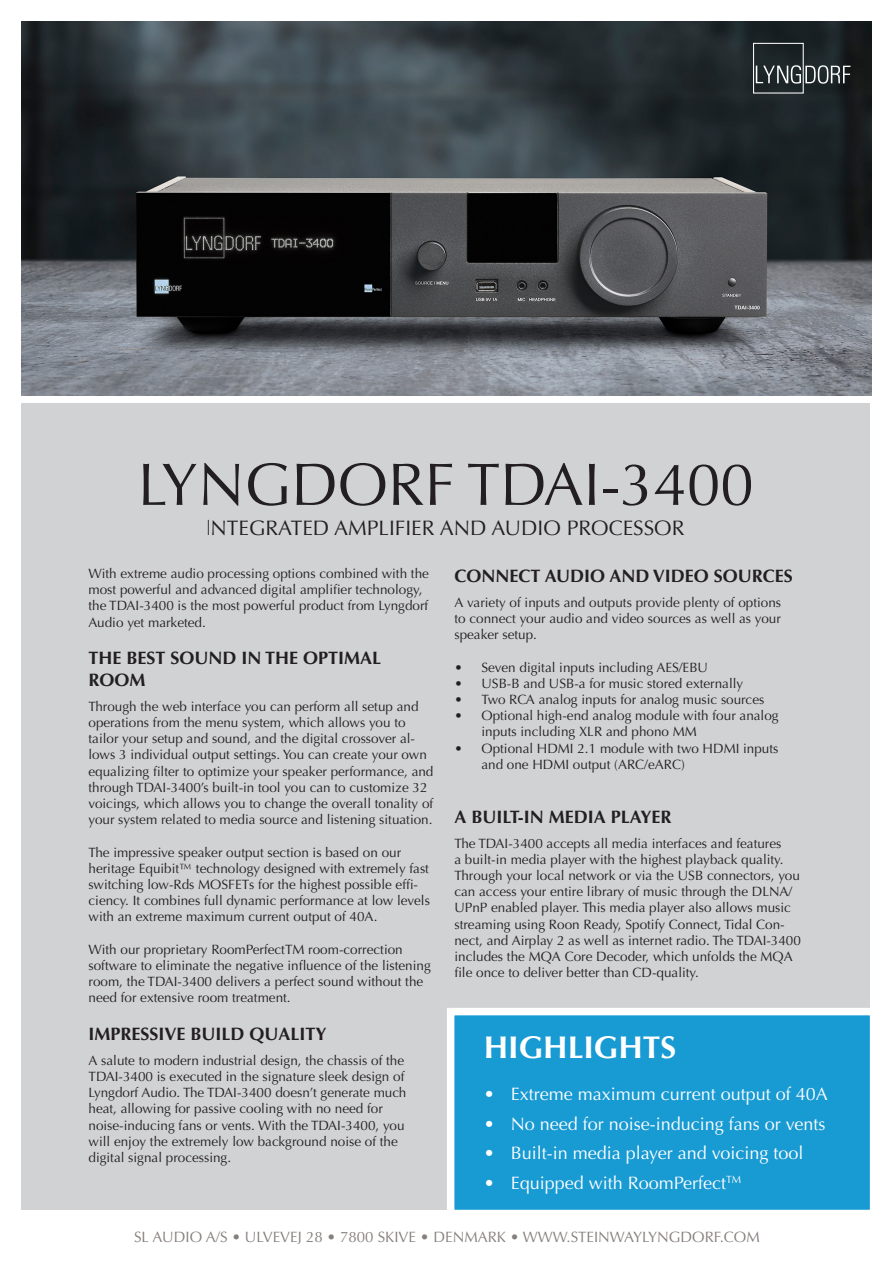
<style>
.page{position:relative;width:893px;height:1263px;background:#fff}
.page>*{position:absolute;margin:0;border:0;box-sizing:border-box;transform-origin:0 0}
.Headline{font:60px "Optima";color:#231f20}
.Underoverskrift{font:700 31.5px "Optima";color:#fff}
.Headline-2{font:21px "Optima";color:#231f20}
.t1{font:18px "Optima";color:#fff}
.Underoverskrift-2{font:700 18px/21.6px "Optima";color:#231f20}
.t2{font:15px "Optima";color:#867f7c}
.Brødtekst{font:13.5px/16.2px "Optima";color:#231f20}
.s1{font-family:"Helvetica Neue";font-weight:100}
</style>
<div class="page">
<div style="left:21px;top:404px;width:849px;height:806px;background:#d1d2d4"></div>
<img style="left:21px;top:21px;width:851px;height:374px">
<div style="left:753px;top:43px;width:51px;height:51px;border:1px solid #fff"></div>
<svg style="left:756px;top:65px;width:94px;height:19px;background:#5a6163"></svg>
<div style="left:447px;top:1008px;width:430px;height:209px;background:#189ad3;border:8px solid #fff"></div>
<p class="Headline" style="left:138px;top:450px;width:617px">LYNGDORF TDAI-3400</p>
<p class="Headline-2" style="left:207px;top:515px;width:479px"><span class="s1">I</span>NTEGRATED AMPLIFIER AND AUDIO PROCESSOR</p>
<p class="Brødtekst" style="left:89px;top:565px;width:342px">With extreme audio processing options combined with the most powerful and advanced digital amplifier technology, the TDAI-3400 is the most powerful product from Lyngdorf Audio yet marketed.</p>
<p class="Underoverskrift-2" style="left:89px;top:648px;width:294px">THE BEST SOUND IN THE OPTIMAL<br>ROOM</p>
<p class="Brødtekst" style="left:89px;top:698px;width:346px">Through the web interface you can perform all setup and operations from the menu system, which allows you to tailor your setup and sound, and the digital crossover al&shy;lows 3 individual output settings. You can create your own equalizing filter to optimize your speaker performance, and through TDAI-3400’s built-in tool you can to customize 32 voicings, which allows you to change the overall tonality of your system related to media source and listening situation.</p>
<p class="Brødtekst" style="left:89px;top:844px;width:343px">The impressive speaker output section is based on our heritage Equibit™ technology designed with extremely fast switching low-Rds MOSFETs for the highest possible effi&shy;ciency. It combines full dynamic performance at low levels with an extreme maximum current output of 40A.</p>
<p class="Brødtekst" style="left:89px;top:941px;width:344px">With our proprietary RoomPerfectTM room-correction software to eliminate the negative influence of the listening room, the TDAI-3400 delivers a perfect sound without the need for extensive room treatment.</p>
<p class="Underoverskrift-2" style="left:89px;top:1023px;width:240px">IMPRESSIVE BUILD QUALITY</p>
<p class="Brødtekst" style="left:89px;top:1052px;width:319px">A salute to modern industrial design, the chassis of the TDAI-3400 is executed in the signature sleek design of Lyngdorf Audio. The TDAI-3400 doesn’t generate much heat, allowing for passive cooling with no need for noise-inducing fans or vents. With the TDAI-3400, you will enjoy the extremely low background noise of the digital signal processing.</p>
<p class="Underoverskrift-2" style="left:454px;top:565px;width:340px">CONNECT AUDIO AND VIDEO SOURCES</p>
<p class="Brødtekst" style="left:454px;top:594px;width:328px;text-align:justify">A variety of inputs and outputs provide plenty of options to connect your audio and video sources as well as your speaker setup.</p>
<p class="Brødtekst" style="left:454px;top:659px;width:255px">• Seven digital inputs including AES/EBU</p>
<p class="Brødtekst" style="left:454px;top:675px;width:290px">• USB-B and USB-a for music stored externally</p>
<p class="Brødtekst" style="left:454px;top:691px;width:311px">• Two RCA analog inputs for analog music sources</p>
<p class="Brødtekst" style="left:481px;top:708px;width:299px;text-indent:-27px">• Optional high-end analog module with four analog inputs including XLR and phono MM</p>
<p class="Brødtekst" style="left:481px;top:740px;width:298px;text-indent:-27px">• Optional HDMI 2.1 module with two HDMI inputs and one HDMI output (ARC/eARC)</p>
<p class="Underoverskrift-2" style="left:454px;top:806px;width:219px">A BUILT-IN MEDIA PLAYER</p>
<p class="Brødtekst" style="left:454px;top:835px;width:348px">The TDAI-3400 accepts all media interfaces and features<br>a built-in media player with the highest playback quality.<br>Through your local network or via the USB connectors, you can access your entire library of music through the DLNA/ UPnP enabled player. This media player also allows music streaming using Roon Ready, Spotify Connect, Tidal Con&shy;nect, and Airplay 2 as well as internet radio. The TDAI-3400 includes the MQA Core Decoder, which unfolds the MQA file once to deliver better than CD-quality.</p>
<p class="Underoverskrift" style="left:484px;top:1029px;width:194px">HIGHLIGHTS</p>
<p class="t1" style="left:484px;top:1083px;width:346px">• Extreme maximum current output of 40A</p>
<p class="t1" style="left:484px;top:1113px;width:343px">• No need for noise-inducing fans or vents</p>
<p class="t1" style="left:484px;top:1142px;width:321px">• Built-in media player and voicing tool</p>
<p class="t1" style="left:484px;top:1172px;width:259px">• Equipped with RoomPerfect<sup>TM</sup></p>
<p class="t2" style="left:134px;top:1228px;width:627px">SL AUDIO A/S • ULVEVEJ 28 • 7800 SKIVE • DENMARK • WWW.STEINWAYLYNGDORF.COM</p>
</div>
